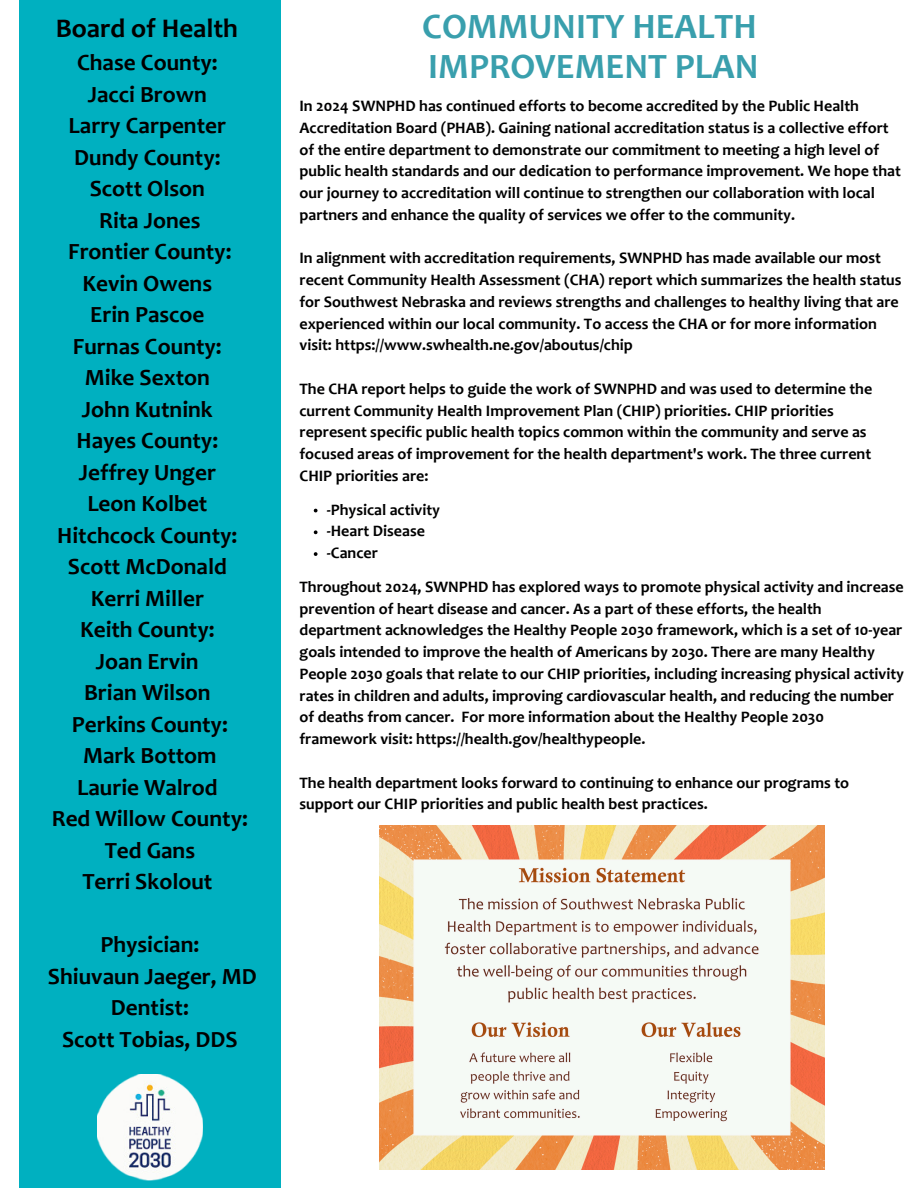
<style>
.page{position:relative;width:918px;height:1188px;background:#fff}
.page>*{position:absolute;margin:0;border:0;box-sizing:border-box;transform-origin:0 0}
.t1{font:700 35.85px/39.3px "Candara";color:#399fad}
.t2{font:700 27px "Candara";color:#000}
.t3{font:700 23.25px/31.5px "Candara";color:#000;text-align:center}
.t4{font:700 16.05px/21.8px "Candara";color:#000001}
</style>
<div class="page">
<div style="left:19px;top:0;width:262px;height:1188px;background:#00b0c0"></div>
<img style="left:379px;top:826px;width:446px;height:344px">
<svg style="left:314px;top:509px;width:4px;height:3px"></svg>
<svg style="left:314px;top:530px;width:4px;height:4px"></svg>
<svg style="left:314px;top:552px;width:4px;height:4px"></svg>
<img style="left:97px;top:1074px;width:106px;height:106px">
<h3 class="t2" style="left:56px;top:17px;width:184px">Board of Health</h3>
<h3 class="t3" style="left:52px;top:49px;width:198px">Chase County:<br>Jacci Brown<br>Larry Carpenter<br>Dundy County:<br>Scott Olson<br>Rita Jones<br>Frontier County:<br>Kevin Owens<br>Erin Pascoe<br>Furnas County:<br>Mike Sexton<br>John Kutnink<br>Hayes County:<br>Jeffrey Unger<br>Leon Kolbet<br>Hitchcock County:<br>Scott McDonald<br>Kerri Miller<br>Keith County:<br>Joan Ervin<br>Brian Wilson<br>Perkins County:<br>Mark Bottom<br>Laurie Walrod<br>Red Willow County:<br>Ted Gans<br>Terri Skolout</h3>
<p class="t3" style="left:48px;top:931px;width:210px">Physician:<br>Shiuvaun Jaeger, MD<br>Dentist:<br>Scott Tobias, DDS</p>
<h3 class="t1" style="left:422px;top:11px;width:338px">COMMUNITY HEALTH<br>IMPROVEMENT PLAN</h3>
<h2 class="t4" style="left:300px;top:97px;width:603px">In 2024 SWNPHD has continued efforts to become accredited by the Public Health Accreditation Board (PHAB). Gaining national accreditation status is a collective effort of the entire department to demonstrate our commitment to meeting a high level of public health standards and our dedication to performance improvement. We hope that our journey to accreditation will continue to strengthen our collaboration with local partners and enhance the quality of services we offer to the community.</h2>
<p class="t4" style="left:300px;top:249px;width:604px">In alignment with accreditation requirements, SWNPHD has made available our most recent Community Health Assessment (CHA) report which summarizes the health status for Southwest Nebraska and reviews strengths and challenges to healthy living that are experienced within our local community. To access the CHA or for more information visit: https://www.swhealth.ne.gov/aboutus/chip</p>
<h1 class="t4" style="left:300px;top:379px;width:574px">The CHA report helps to guide the work of SWNPHD and was used to determine the current Community Health Improvement Plan (CHIP) priorities. CHIP priorities represent specific public health topics common within the community and serve as focused areas of improvement for the health department's work. The three current CHIP priorities are:</h1>
<h3 class="t4" style="left:327px;top:500px;width:115px">-Physical activity</h3>
<h3 class="t4" style="left:327px;top:522px;width:100px">-Heart Disease</h3>
<h3 class="t4" style="left:327px;top:544px;width:53px">-Cancer</h3>
<p class="t4" style="left:300px;top:577px;width:606px">Throughout 2024, SWNPHD has explored ways to promote physical activity and increase prevention of heart disease and cancer. As a part of these efforts, the health department acknowledges the Healthy People 2030 framework, which is a set of 10-year goals intended to improve the health of Americans by 2030. There are many Healthy People 2030 goals that relate to our CHIP priorities, including increasing physical activity rates in children and adults, improving cardiovascular health, and reducing the number of deaths from cancer. For more information about the Healthy People 2030 framework visit: https://health.gov/healthypeople.</p>
<p class="t4" style="left:300px;top:773px;width:551px">The health department looks forward to continuing to enhance our programs to support our CHIP priorities and public health best practices.</p>
</div>
